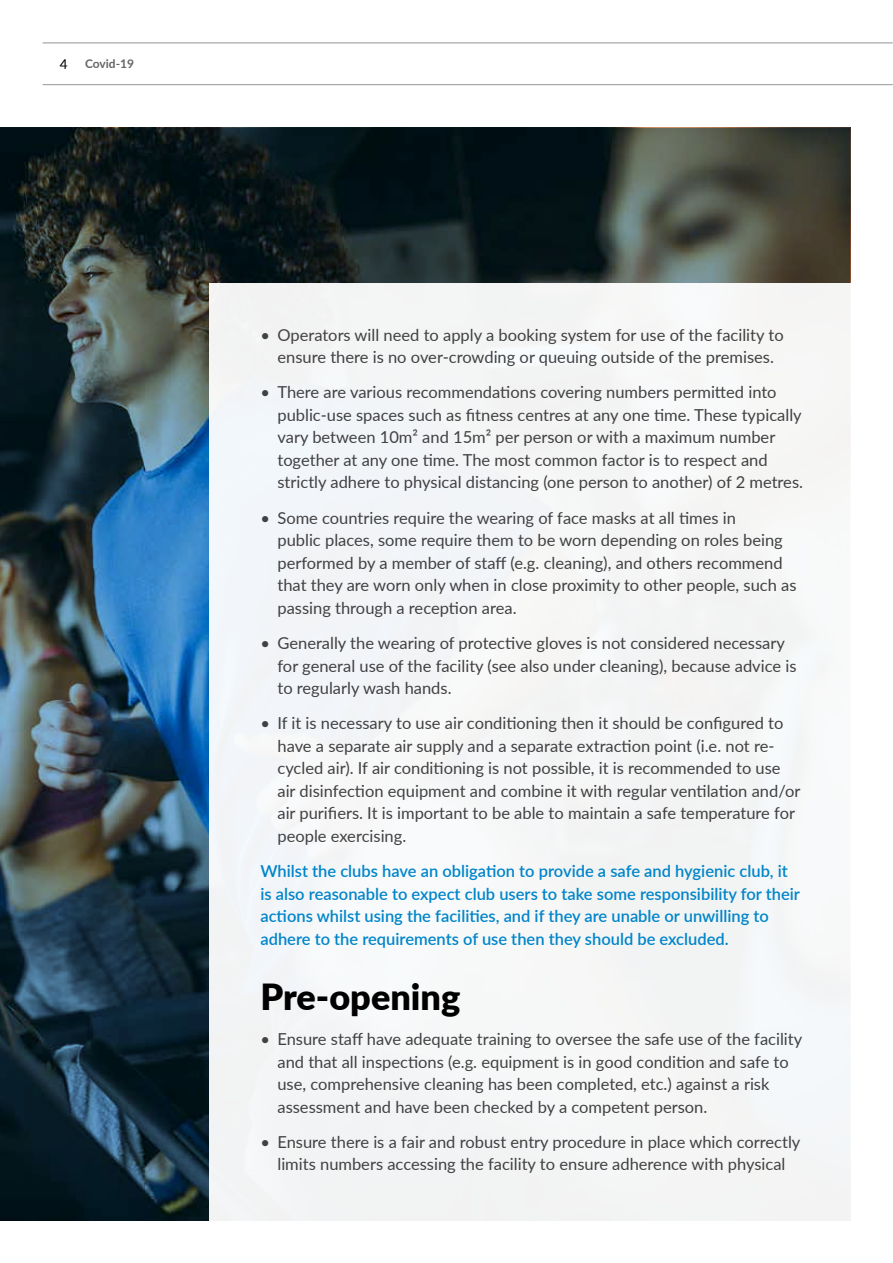
<style>
.page{position:relative;width:893px;height:1263px;background:#fff}
.page>*{position:absolute;margin:0;border:0;box-sizing:border-box;transform-origin:0 0}
.t1{font:900 36px "Lato";color:#000}
.t2{font:16.5px/22.5px "Lato";color:#414042}
.t3{font:600 16.5px/22.5px "Lato";color:#0085ca}
.t4{font:13.5px "Lato";color:#000}
.t5{font:700 12px "Lato";color:#636466}
</style>
<div class="page">
<hr style="left:43px;top:43px;width:850px;height:1px;background:#939598">
<hr style="left:43px;top:84px;width:850px;height:1px;background:#939598">
<img style="left:0;top:128px;width:850px;height:1092px">
<div style="left:209px;top:283px;width:684px;height:980px;background:#f4f6f7"></div>
<p class="t4" style="left:60px;top:55px;width:9px">4</p>
<p class="t5" style="left:85px;top:55px;width:51px">Covid-19</p>
<p class="t2" style="left:260px;top:323px;width:525px;text-align:center">• Operators will need to apply a booking system for use of the facility to ensure there is no over-crowding or queuing outside of the premises.</p>
<p class="t2" style="left:277px;top:380px;width:527px;text-indent:-17px">• There are various recommendations covering numbers permitted into public-use spaces such as fitness centres at any one time. These typically vary between 10m² and 15m² per person or with a maximum number together at any one time. The most common factor is to respect and strictly adhere to physical distancing (one person to another) of 2 metres.</p>
<p class="t2" style="left:277px;top:506px;width:521px;text-indent:-17px">• Some countries require the wearing of face masks at all times in<br>public places, some require them to be worn depending on roles being performed by a member of staff (e.g. cleaning), and others recommend that they are worn only when in close proximity to other people, such as passing through a reception area.</p>
<p class="t2" style="left:277px;top:631px;width:521px;text-indent:-17px">• Generally the wearing of protective gloves is not considered necessary for general use of the facility (see also under cleaning), because advice is to regularly wash hands.</p>
<p class="t2" style="left:277px;top:711px;width:524px;text-indent:-17px">• If it is necessary to use air conditioning then it should be configured to have a separate air supply and a separate extraction point (i.e. not re&shy;cycled air). If air conditioning is not possible, it is recommended to use air disinfection equipment and combine it with regular ventilation and/or air purifiers. It is important to be able to maintain a safe temperature for people exercising.</p>
<p class="t3" style="left:260px;top:859px;width:541px">Whilst the clubs have an obligation to provide a safe and hygienic club, it is also reasonable to expect club users to take some responsibility for their actions whilst using the facilities, and if they are unable or unwilling to adhere to the requirements of use then they should be excluded.</p>
<h1 class="t1" style="left:260px;top:969px;width:201px">Pre-opening</h1>
<p class="t2" style="left:277px;top:1027px;width:526px;text-indent:-17px">• Ensure staff have adequate training to oversee the safe use of the facility and that all inspections (e.g. equipment is in good condition and safe to use, comprehensive cleaning has been completed, etc.) against a risk assessment and have been checked by a competent person.</p>
<p class="t2" style="left:260px;top:1130px;width:541px;text-align:center">• Ensure there is a fair and robust entry procedure in place which correctly limits numbers accessing the facility to ensure adherence with physical</p>
</div>
